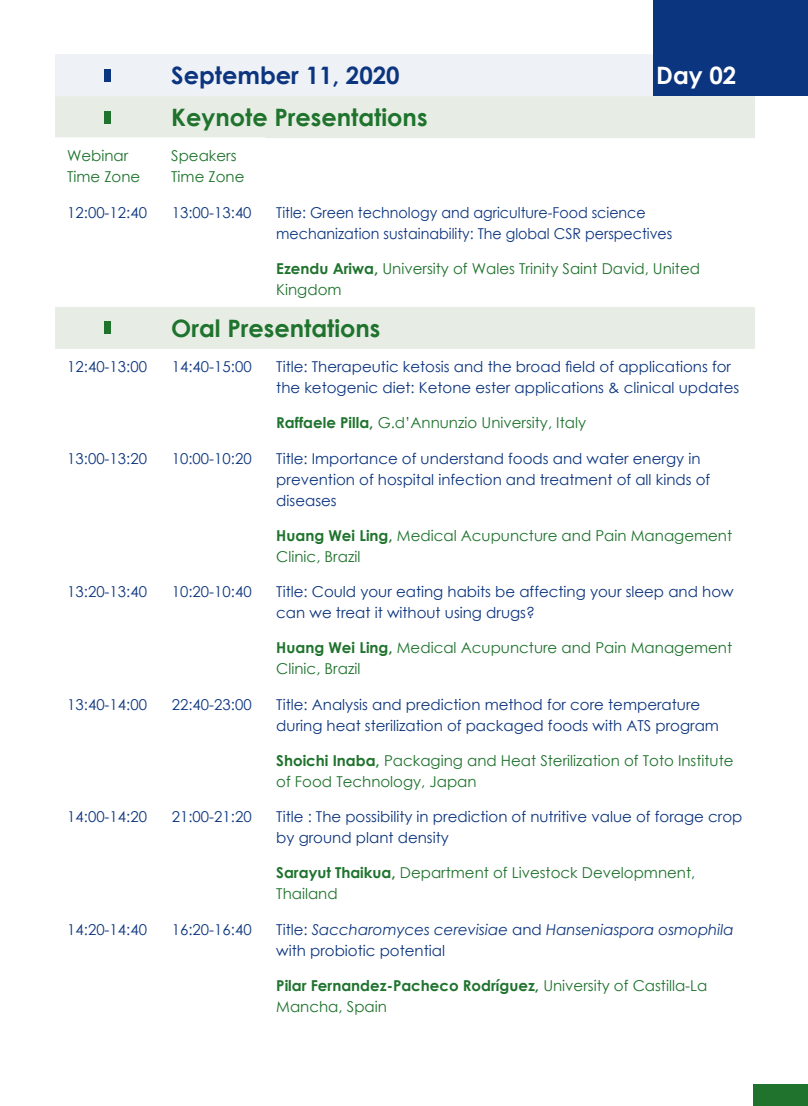
<style>
.page{position:relative;width:808px;height:1106px;background:#fff}
.page>*{position:absolute;margin:0;border:0;box-sizing:border-box;transform-origin:0 0}
.t1{font:700 24px "Century Gothic";color:#1f732d}
.t2{font:700 24px "Century Gothic";color:#0c357f}
.t3{font:700 24px "Century Gothic";color:#fff}
.t4{font:15px/21px "Century Gothic";color:#0c357f}
.t5{font:15px/21px "Century Gothic";color:#1f732d}
.t6{font:15px/21px "Century Gothic";color:#0c357f;scale:.95 1}
.t7{font:italic 15px/21px "Century Gothic";color:#0c357f}
.s1{font-weight:700}
.s2{font-style:normal}
</style>
<div class="page">
<div style="left:55px;top:54px;width:598px;height:42px;background:#eef1f6"></div>
<svg style="left:55px;top:96px;width:700px;height:253px"></svg>
<hr style="left:55px;top:137px;width:104px;height:2px;background:#fff">
<hr style="left:159px;top:137px;width:106px;height:2px;background:#fff">
<hr style="left:158px;top:139px;width:2px;height:55px;background:#fff">
<hr style="left:263px;top:139px;width:2px;height:55px;background:#fff">
<hr style="left:263px;top:194px;width:2px;height:57px;background:#fff">
<hr style="left:263px;top:251px;width:2px;height:56px;background:#fff">
<div style="left:104px;top:69px;width:6px;height:12px;background:#0c357f"></div>
<div style="left:104px;top:111px;width:6px;height:12px;background:#1f732d"></div>
<div style="left:104px;top:322px;width:6px;height:12px;background:#1f732d"></div>
<div style="left:653px;top:0;width:155px;height:96px;background:#0c357f"></div>
<div style="left:754px;top:1084px;width:54px;height:22px;background:#1f732d"></div>
<h1 class="t2" style="left:171px;top:57px;width:230px">September 11, 2020</h1>
<h1 class="t1" style="left:171px;top:99px;width:258px">Keynote Presentations</h1>
<h1 class="t3" style="left:656px;top:57px;width:82px">Day 02</h1>
<p class="t5" style="left:67px;top:145px;width:75px">Webinar<br>Time Zone</p>
<p class="t5" style="left:171px;top:145px;width:75px">Speakers<br>Time Zone</p>
<p class="t4" style="left:67px;top:201px;width:81px">12:00-12:40</p>
<p class="t4" style="left:172px;top:201px;width:81px">13:00-13:40</p>
<p class="t6" style="left:276px;top:201px;width:418px">Title: Green technology and agriculture-Food science mechanization sustainability: The global CSR perspectives</p>
<p class="t5" style="left:276px;top:258px;width:425px"><span class="s1">Ezendu Ariwa,</span> University of Wales Trinity Saint David, United<br>Kingdom</p>
<h1 class="t1" style="left:171px;top:310px;width:211px">Oral Presentations</h1>
<p class="t4" style="left:67px;top:356px;width:81px">12:40-13:00</p>
<p class="t4" style="left:172px;top:356px;width:81px">14:40-15:00</p>
<p class="t4" style="left:276px;top:356px;width:464px">Title: Therapeutic ketosis and the broad field of applications for the ketogenic diet: Ketone ester applications &amp; clinical updates</p>
<p class="t5" style="left:276px;top:412px;width:311px"><span class="s1">Raffaele Pilla,</span> G.d’Annunzio University, Italy</p>
<p class="t4" style="left:67px;top:447px;width:81px">13:00-13:20</p>
<p class="t4" style="left:172px;top:447px;width:81px">10:00-10:20</p>
<p class="t4" style="left:276px;top:447px;width:435px">Title: Importance of understand foods and water energy in prevention of hospital infection and treatment of all kinds of diseases</p>
<p class="t5" style="left:276px;top:525px;width:457px"><span class="s1">Huang Wei Ling,</span> Medical Acupuncture and Pain Management<br>Clinic, Brazil</p>
<p class="t4" style="left:67px;top:581px;width:81px">13:20-13:40</p>
<p class="t4" style="left:172px;top:581px;width:81px">10:20-10:40</p>
<p class="t4" style="left:276px;top:581px;width:459px">Title: Could your eating habits be affecting your sleep and how can we treat it without using drugs?</p>
<p class="t5" style="left:276px;top:637px;width:457px"><span class="s1">Huang Wei Ling,</span> Medical Acupuncture and Pain Management<br>Clinic, Brazil</p>
<p class="t4" style="left:67px;top:693px;width:81px">13:40-14:00</p>
<p class="t4" style="left:172px;top:693px;width:81px">22:40-23:00</p>
<p class="t4" style="left:276px;top:693px;width:444px">Title: Analysis and prediction method for core temperature during heat sterilization of packaged foods with ATS program</p>
<p class="t5" style="left:276px;top:750px;width:459px"><span class="s1">Shoichi Inaba,</span> Packaging and Heat Sterilization of Toto Institute of Food Technology, Japan</p>
<p class="t4" style="left:67px;top:806px;width:81px">14:00-14:20</p>
<p class="t4" style="left:172px;top:806px;width:81px">21:00-21:20</p>
<p class="t4" style="left:276px;top:806px;width:468px">Title : The possibility in prediction of nutritive value of forage crop by ground plant density</p>
<p class="t5" style="left:276px;top:862px;width:420px"><span class="s1">Sarayut Thaikua,</span> Department of Livestock Developmnent,<br>Thailand</p>
<p class="t4" style="left:67px;top:918px;width:81px">14:20-14:40</p>
<p class="t4" style="left:172px;top:918px;width:81px">16:20-16:40</p>
<p class="t7" style="left:276px;top:918px;width:459px"><span class="s2">Title:</span> Saccharomyces cerevisiae <span class="s2">and</span> Hanseniaspora osmophila <span class="s2">with probiotic potential</span></p>
<p class="t5" style="left:276px;top:975px;width:433px"><span class="s1">Pilar Fernandez-Pacheco Rodríguez,</span> University of Castilla-La<br>Mancha, Spain</p>
</div>
